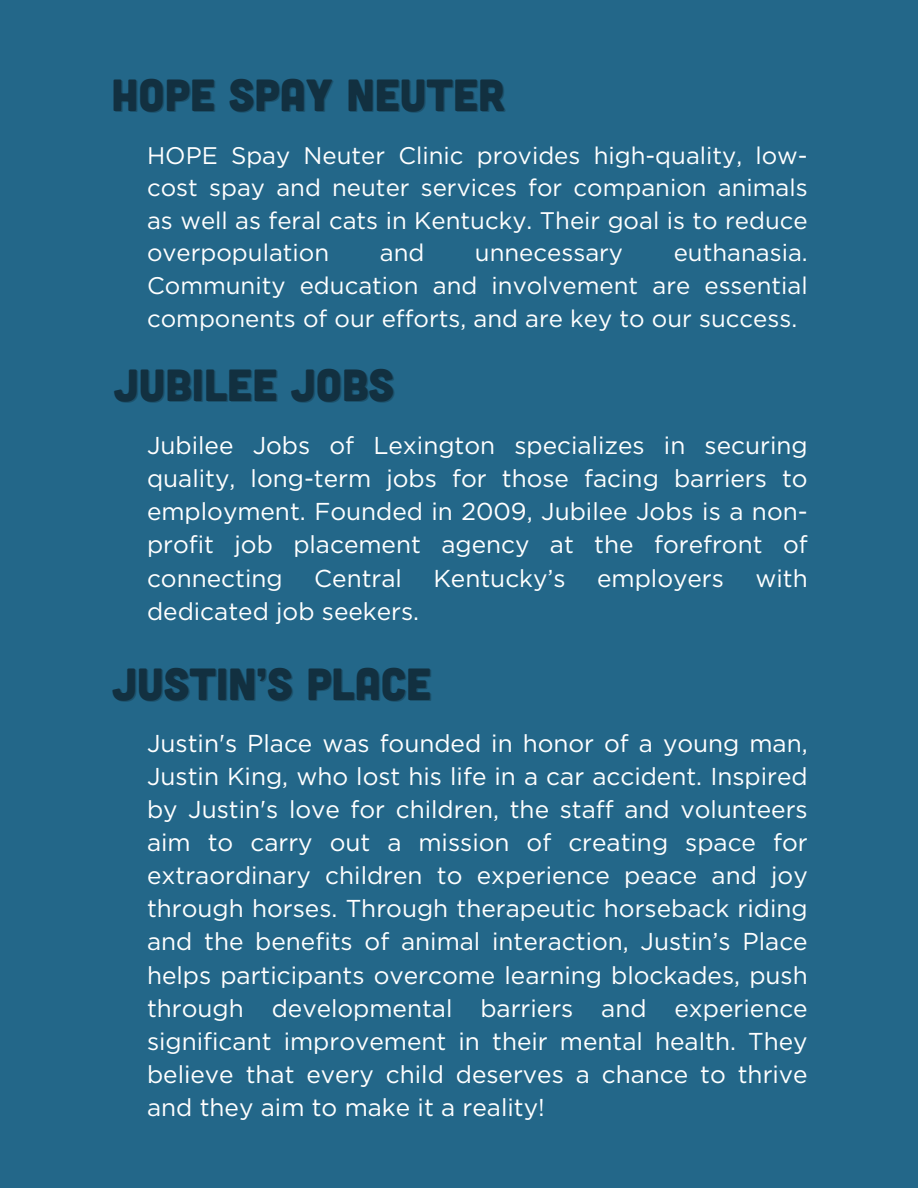
<style>
.page{position:relative;width:918px;height:1188px;background:#236789}
.page>*{position:absolute;margin:0;border:0;box-sizing:border-box;transform-origin:0 0}
.t1{font:45px "Cubano";color:#123040}
.t2{font:24.45px/33.2px "Gotham";color:#fff;text-align:justify}
.t3{font:24px/32.7px "Gotham";color:#fff;text-align:justify}
</style>
<div class="page">
<h1 class="t1" style="left:112px;top:66px;width:395px">HOPE SPAY NEUTER</h1>
<p class="t3" style="left:147px;top:139px;width:662px">HOPE Spay Neuter Clinic provides high-quality, low&shy;cost spay and neuter services for companion animals as well as feral cats in Kentucky. Their goal is to reduce overpopulation</p>
<p class="t3" style="left:147px;top:236px;width:662px;text-indent:527px">euthanasia.<br>Community education and involvement are essential components of our efforts, and are key to our success.</p>
<h1 class="t1" style="left:114px;top:356px;width:282px">JUBILEE JOBS</h1>
<p class="t2" style="left:147px;top:429px;width:662px">Jubilee Jobs of Lexington specializes in securing quality, long-term jobs for those facing barriers to employment. Founded in 2009, Jubilee Jobs is a non&shy;profit job placement agency at the forefront of connecting</p>
<p class="t3" style="left:380px;top:236px;width:46px">and</p>
<p class="t3" style="left:475px;top:236px;width:150px">unnecessary</p>
<p class="t2" style="left:314px;top:561px;width:89px">Central</p>
<p class="t2" style="left:433px;top:561px;width:134px">Kentucky’s</p>
<p class="t2" style="left:597px;top:561px;width:128px">employers</p>
<p class="t2" style="left:755px;top:561px;width:54px">with</p>
<p class="t2" style="left:147px;top:594px;width:274px">dedicated job seekers.</p>
<h1 class="t1" style="left:112px;top:655px;width:321px">JUSTIN’S PLACE</h1>
<p class="t2" style="left:147px;top:726px;width:662px">Justin's Place was founded in honor of a young man, Justin King, who lost his life in a car accident. Inspired by Justin's love for children, the staff and volunteers aim to carry out a mission of creating space for extraordinary children to experience peace and joy through horses. Through therapeutic horseback riding and the benefits of animal interaction, Justin’s Place helps participants overcome learning blockades, push through developmental barriers and experience significant improvement in their mental health. They believe that every child deserves a chance to thrive and they aim to make it a reality!</p>
</div>
